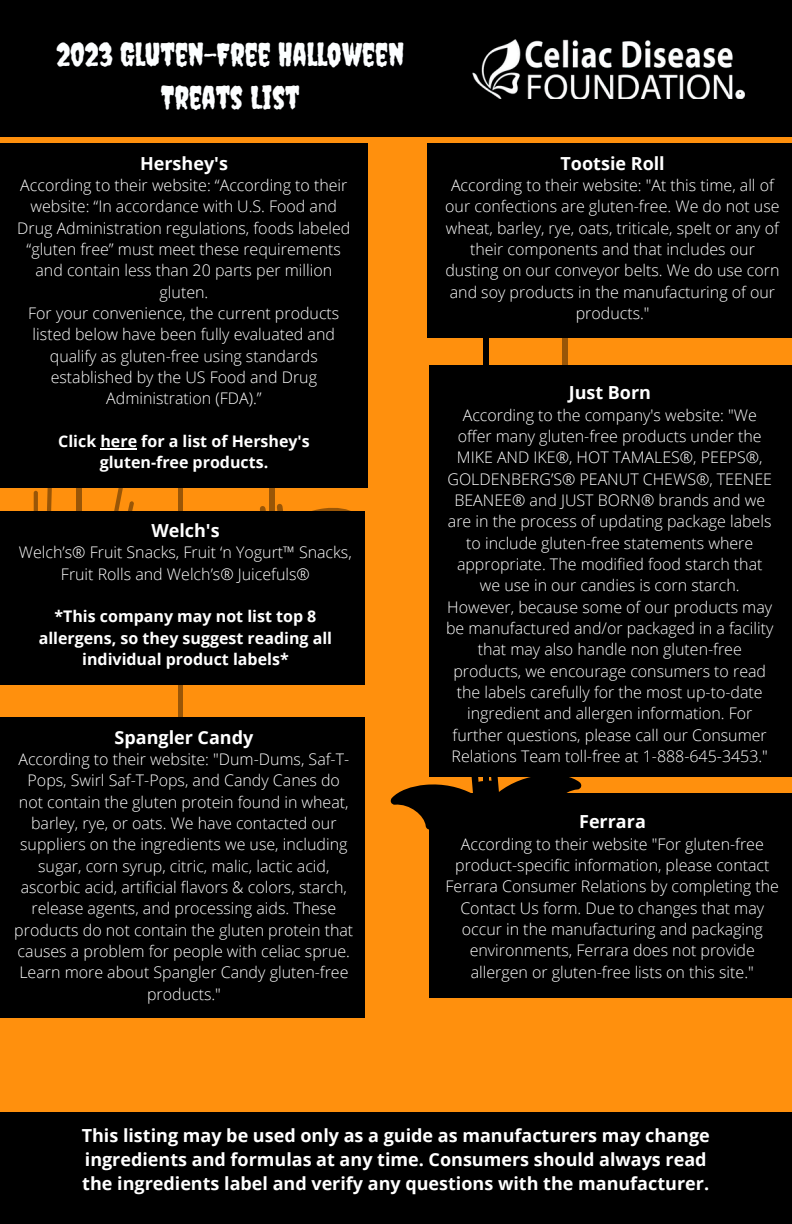
<style>
.page{position:relative;width:792px;height:1224px;background:#ff900d}
.page>*{position:absolute;margin:0;border:0;box-sizing:border-box;transform-origin:0 0}
.t1{font:32px/43.6px "Creepster";color:#fcfeff;text-align:center}
.t2{font:700 18px/24px "Open Sans";color:#fff}
.t3{font:300 16px/21.4px "Open Sans";color:#fff;text-align:center}
.t4{font:700 16px/21.4px "Open Sans";color:#fff;text-align:center}
</style>
<div class="page">
<svg style="left:12px;top:488px;width:135px;height:24px"></svg>
<div style="left:76px;top:190px;width:5px;height:330px;background:#995607"></div>
<div style="left:0;top:718px;width:365px;height:300px;background:#000"></div>
<svg style="left:178px;top:488px;width:4px;height:230px"></svg>
<svg style="left:187px;top:494px;width:178px;height:18px"></svg>
<div style="left:270px;top:190px;width:5px;height:334px;background:#995607"></div>
<div style="left:427px;top:144px;width:365px;height:194px;background:#000"></div>
<svg style="left:563px;top:338px;width:5px;height:27px"></svg>
<div style="left:429px;top:365px;width:363px;height:412px;background:#000"></div>
<svg style="left:390px;top:777px;width:198px;height:53px"></svg>
<div style="left:483px;top:331px;width:6px;height:463px;background:#000"></div>
<div style="left:0;top:0;width:792px;height:136px;background:#000"></div>
<img style="left:472px;top:39px;width:273px;height:60px">
<div style="left:0;top:144px;width:368px;height:344px;background:#000"></div>
<div style="left:0;top:512px;width:365px;height:173px;background:#000"></div>
<hr style="left:100px;top:448px;width:37px;height:2px;background:#fff">
<div style="left:429px;top:794px;width:363px;height:204px;background:#000"></div>
<div style="left:0;top:1112px;width:792px;height:112px;background:#000"></div>
<p class="t1" style="left:56px;top:32px;width:349px">2023 GLUTEN-FREE HALLOWEEN<br>TREATS LIST</p>
<p class="t2" style="left:140px;top:151px;width:89px">Hershey's</p>
<p class="t3" style="left:17px;top:174px;width:335px">According to their website: “According to their website: “In accordance with U.S. Food and Drug Administration regulations, foods labeled “gluten free” must meet these requirements and contain less than 20 parts per million gluten.</p>
<p class="t3" style="left:28px;top:302px;width:313px">For your convenience, the current products listed below have been fully evaluated and qualify as gluten-free using standards established by the US Food and Drug Administration (FDA).”</p>
<p class="t4" style="left:58px;top:430px;width:253px">Click here for a list of Hershey's</p>
<p class="t4" style="left:100px;top:451px;width:170px">gluten-free products.</p>
<p class="t2" style="left:151px;top:518px;width:70px">Welch's</p>
<p class="t3" style="left:19px;top:542px;width:334px">Welch’s® Fruit Snacks, Fruit ‘n Yogurt™ Snacks,<br>Fruit Rolls and Welch’s® Juicefuls®</p>
<p class="t4" style="left:39px;top:606px;width:295px">*This company may not list top 8 allergens, so they suggest reading all individual product labels*</p>
<p class="t2" style="left:115px;top:725px;width:140px">Spangler Candy</p>
<p class="t3" style="left:14px;top:748px;width:340px">According to their website: "Dum-Dums, Saf-T-Pops, Swirl Saf-T-Pops, and Candy Canes do not contain the gluten protein found in wheat, barley, rye, or oats. We have contacted our suppliers on the ingredients we use, including sugar, corn syrup, citric, malic, lactic acid, ascorbic acid, artificial flavors &amp; colors, starch, release agents, and processing aids. These products do not contain the gluten protein that causes a problem for people with celiac sprue.<br>Learn more about Spangler Candy gluten-free products."</p>
<p class="t2" style="left:561px;top:151px;width:106px">Tootsie Roll</p>
<p class="t3" style="left:445px;top:174px;width:336px">According to their website: "At this time, all of our confections are gluten-free. We do not use wheat, barley, rye, oats, triticale, spelt or any of their components and that includes our dusting on our conveyor belts. We do use corn and soy products in the manufacturing of our products."</p>
<p class="t2" style="left:569px;top:380px;width:84px">Just Born</p>
<p class="t3" style="left:446px;top:404px;width:329px">According to the company's website: "We offer many gluten-free products under the MIKE AND IKE®, HOT TAMALES®, PEEPS®, GOLDENBERG’S® PEANUT CHEWS®, TEENEE BEANEE® and JUST BORN® brands and we are in the process of updating package labels to include gluten-free statements where appropriate. The modified food starch that we use in our candies is corn starch.<br>However, because some of our products may be manufactured and/or packaged in a facility that may also handle non gluten-free products, we encourage consumers to read the labels carefully for the most up-to-date ingredient and allergen information. For further questions, please call our Consumer Relations Team toll-free at 1-888-645-3453."</p>
<p class="t2" style="left:579px;top:809px;width:68px">Ferrara</p>
<p class="t3" style="left:446px;top:833px;width:335px">According to their website "For gluten-free product-specific information, please contact Ferrara Consumer Relations by completing the Contact Us form. Due to changes that may occur in the manufacturing and packaging environments, Ferrara does not provide allergen or gluten-free lists on this site."</p>
<p class="t2" style="left:82px;top:1123px;width:630px">This listing may be used only as a guide as manufacturers may change ingredients and formulas at any time. Consumers should always read the ingredients label and verify any questions with the manufacturer.</p>
</div>
